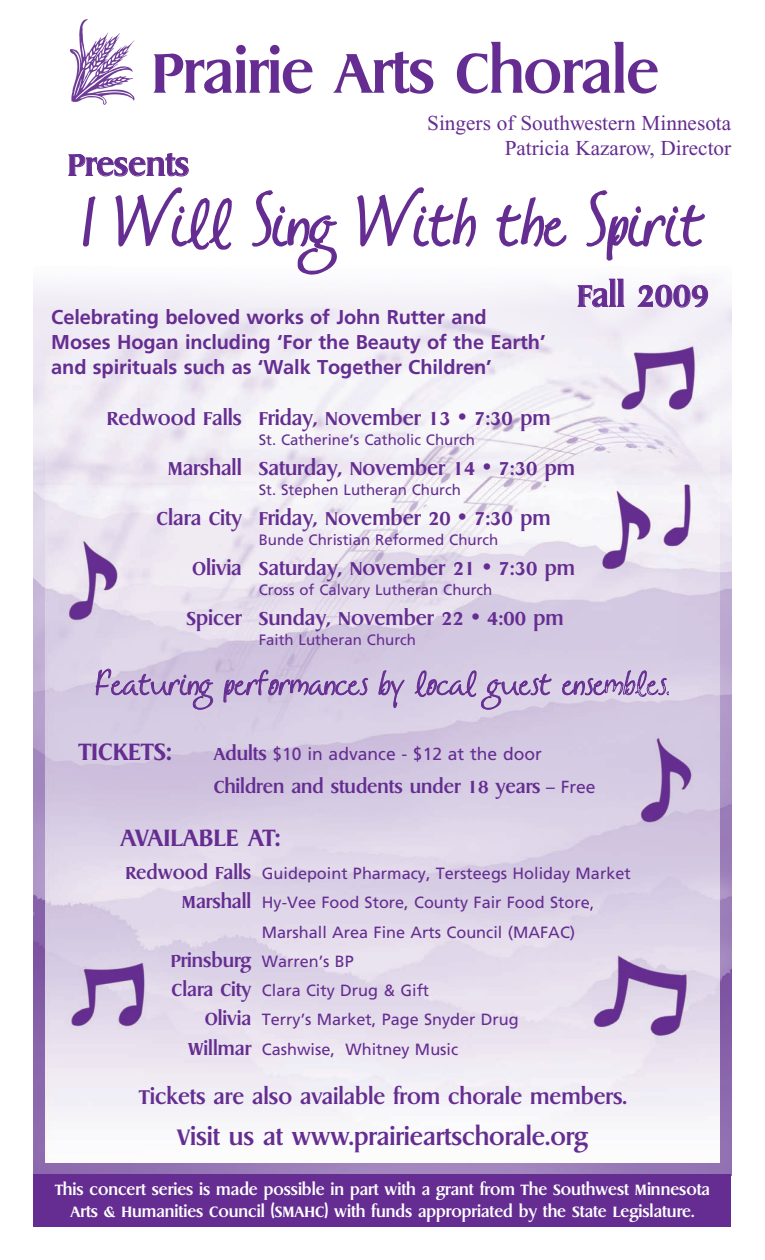
<style>
.page{position:relative;width:765px;height:1260px;background:#fff}
.page>*{position:absolute;margin:0;border:0;box-sizing:border-box;transform-origin:0 0}
.t1{font:63.75px "Milk&Cereal";color:#652d91}
.t2{font:700 56.25px "Griffon";letter-spacing:-.02em;color:#652d91}
.t3{font:32.88px "Milk&Cereal";color:#652d91}
.t4{font:700 30px "Griffon";color:#652d91}
.t5{font:700 23.75px "Griffon";color:#652d91}
.t6{font:700 22.5px "Griffon";color:#652d91}
.t7{font:21.25px/25.5px "Times New Roman";color:#652d91;text-align:right}
.t8{font:700 20px/25.1px "Fruit";letter-spacing:-.005em;color:#652d91}
.t9{font:700 20px "Griffon";color:#652d91}
.t10{font:700 18.75px "Griffon";color:#652d91}
.t11{font:700 17.5px "Griffon";color:#652d91}
.t12{font:17.5px "Fruit";color:#652d91}
.t13{font:16.25px "Fruit";color:#652d91}
.t14{font:700 15px/22.5px "Griffon";color:#fff;text-align:center}
.t15{font:15px "Fruit";color:#652d91}
.s1{font-family:"Griffon";font-weight:700}
.s2{font-family:"Fruit";font-weight:400}
.s3{font-family:"Griffon";font-weight:700;font-size:17.5px}
</style>
<div class="page">
<img style="left:34px;top:308px;width:697px;height:866px">
<img style="left:45px;top:338px;width:675px;height:825px">
<img style="left:70px;top:19px;width:65px;height:86px">
<div style="left:34px;top:1174px;width:697px;height:52px;background:#652d91"></div>
<img style="left:588px;top:900px;width:108px;height:163px">
<img style="left:601px;top:336px;width:108px;height:2px">
<img style="left:702px;top:338px;width:7px;height:110px">
<img style="left:601px;top:338px;width:101px;height:86px">
<img style="left:594px;top:424px;width:108px;height:163px">
<img style="left:606px;top:687px;width:108px;height:162px">
<img style="left:51px;top:953px;width:108px;height:112px">
<img style="left:60px;top:528px;width:69px;height:109px">
<h2 class="t2" style="left:151px;top:34px;width:509px">Prairie Arts Chorale</h2>
<h3 class="t7" style="left:427px;top:112px;width:306px">Singers of Southwestern Minnesota<br>Patricia Kazarow, Director</h3>
<h1 class="t1" style="left:84px;top:186px;width:623px">I Will Sing With the Spirit</h1>
<h3 class="t4" style="left:68px;top:144px;width:123px">Presents</h3>
<p class="t8" style="left:51px;top:304px;width:496px">Celebrating beloved works of John Rutter and<br>Moses Hogan including ‘For the Beauty of the Earth’ and spirituals such as ‘Walk Together Children’</p>
<h3 class="t4" style="left:577px;top:275px;width:133px">Fall 2009</h3>
<p class="t10" style="left:107px;top:405px;width:445px">Redwood Falls Friday, November 13 • 7:30 pm</p>
<p class="t15" style="left:259px;top:431px;width:218px">St. Catherine’s Catholic Church</p>
<p class="t10" style="left:168px;top:455px;width:409px">Marshall Saturday, November 14 • 7:30 pm</p>
<p class="t15" style="left:259px;top:481px;width:204px">St. Stephen Lutheran Church</p>
<p class="t10" style="left:157px;top:505px;width:396px">Clara City Friday, November 20 • 7:30 pm</p>
<p class="t15" style="left:259px;top:531px;width:241px">Bunde Christian Reformed Church</p>
<p class="t10" style="left:192px;top:555px;width:385px">Olivia Saturday, November 21 • 7:30 pm</p>
<p class="t15" style="left:259px;top:581px;width:235px">Cross of Calvary Lutheran Church</p>
<p class="t10" style="left:186px;top:605px;width:379px">Spicer Sunday, November 22 • 4:00 pm</p>
<p class="t15" style="left:259px;top:631px;width:159px">Faith Lutheran Church</p>
<h3 class="t3" style="left:96px;top:664px;width:575px">Featuring performances by local guest ensembles.</h3>
<h3 class="t5" style="left:79px;top:735px;width:95px">TICKETS:</h3>
<p class="t12" style="left:214px;top:743px;width:330px"><span class="s1">Adults</span> $10 in advance - $12 at the door</p>
<p class="t11" style="left:214px;top:774px;width:383px">Children and students under 18 years <span class="s2">– Free</span></p>
<h3 class="t5" style="left:121px;top:821px;width:161px">AVAILABLE AT:</h3>
<p class="t13" style="left:125px;top:864px;width:507px"><span class="s3">Redwood Falls</span> Guidepoint Pharmacy, Tersteegs Holiday Market</p>
<p class="t13" style="left:182px;top:893px;width:414px"><span class="s3">Marshall</span> Hy-Vee Food Store, County Fair Food Store,</p>
<p class="t13" style="left:262px;top:923px;width:315px">Marshall Area Fine Arts Council (MAFAC)</p>
<p class="t13" style="left:171px;top:952px;width:185px"><span class="s3">Prinsburg</span> Warren’s BP</p>
<p class="t13" style="left:172px;top:981px;width:259px"><span class="s3">Clara City</span> Clara City Drug &amp; Gift</p>
<p class="t13" style="left:205px;top:1010px;width:316px"><span class="s3">Olivia</span> Terry’s Market, Page Snyder Drug</p>
<p class="t13" style="left:188px;top:1039px;width:272px"><span class="s3">Willmar</span> Cashwise, Whitney Music</p>
<p class="t9" style="left:139px;top:1083px;width:489px">Tickets are also available from chorale members.</p>
<h3 class="t6" style="left:177px;top:1122px;width:412px">Visit us at www.prairieartschorale.org</h3>
<p class="t14" style="left:55px;top:1178px;width:656px">This concert series is made possible in part with a grant from The Southwest Minnesota<br>Arts &amp; Humanities Council (SMAHC) with funds appropriated by the State Legislature.</p>
</div>
